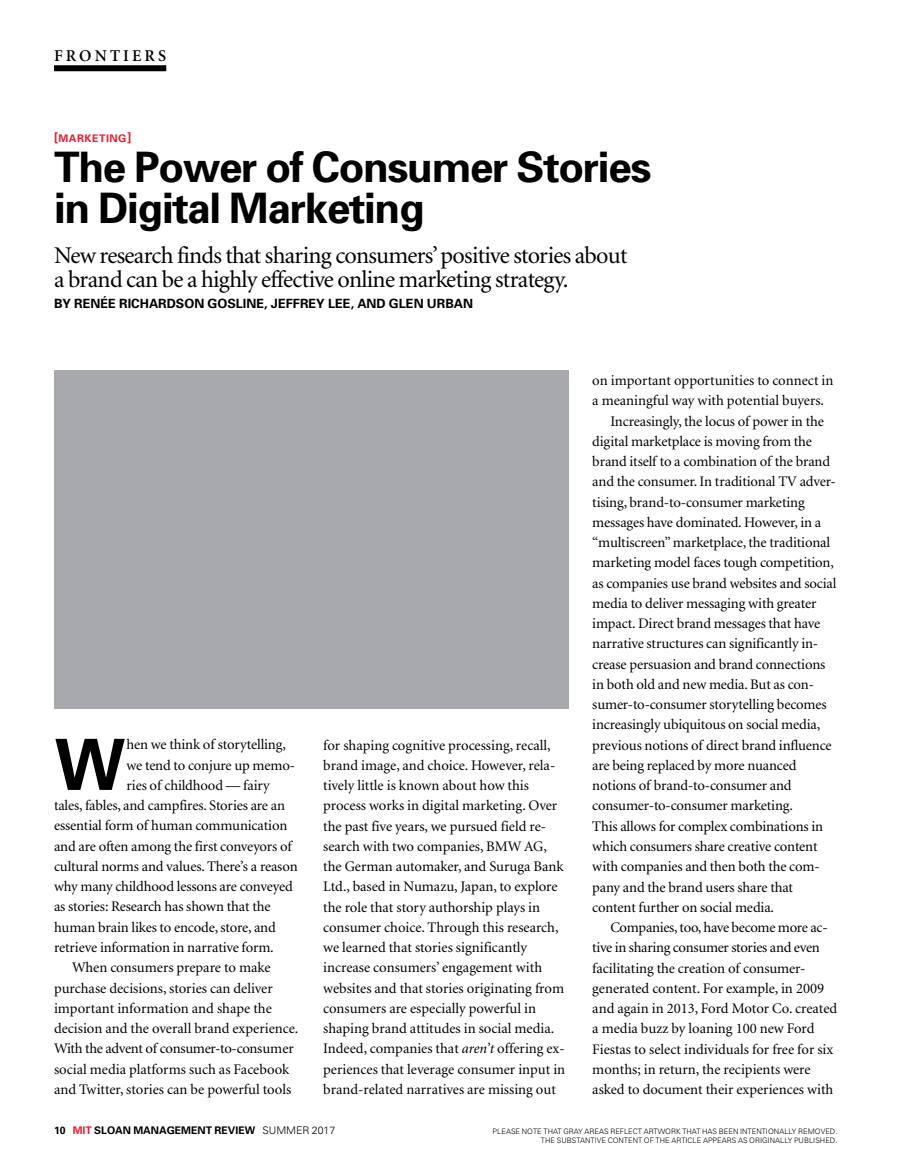
<style>
.page{position:relative;width:905px;height:1168px;background:#fff}
.page>*{position:absolute;margin:0;border:0;box-sizing:border-box;transform-origin:0 0}
.t1{font:700 70.65px "Univers";color:#000}
.t2{font:700 42px/40.5px "Univers";letter-spacing:-.03em;color:#000}
.t3{font:24px/24px "Minion";letter-spacing:-.03em;color:#000}
.t4{font:600 16.5px "Minion";letter-spacing:.19em;color:#000}
.t5{font:14.7px/20.2px "Minion";letter-spacing:-.01em;color:#000}
.t6{font:700 12.75px "Univers";color:#000}
.t7{font:700 10.5px "Univers";color:#000}
.t8{font:700 10.5px "Univers";letter-spacing:.05em;color:#ed1b2f}
.t9{font:300 7.5px/9px "Univers";color:#000;text-align:right}
.s1{font-size:13.5px}
.s2{font-style:italic}
.s3{color:#ed1b2f}
.s4{font-weight:300}
</style>
<div class="page">
<div style="left:54px;top:65px;width:112px;height:6px;background:#000"></div>
<div style="left:54px;top:370px;width:514px;height:339px;background:#a7a9ac"></div>
<p class="t4" style="left:54px;top:47px;width:114px">FRONTIERS</p>
<p class="t8" style="left:54px;top:131px;width:79px"><span class="s1">[</span>MARKETING<span class="s1">]</span></p>
<h2 class="t2" style="left:54px;top:146px;width:599px">The Power of Consumer Stories in Digital Marketing</h2>
<h3 class="t3" style="left:54px;top:245px;width:575px">New research finds that sharing consumers’ positive stories about a brand can be a highly effective online marketing strategy.</h3>
<p class="t6" style="left:54px;top:295px;width:420px">BY RENÉE RICHARDSON GOSLINE, JEFFREY LEE, AND GLEN URBAN</p>
<h1 class="t1" style="left:55px;top:719px;width:72px">W</h1>
<p class="t5" style="left:127px;top:735px;width:161px">hen we think of storytelling,</p>
<p class="t5" style="left:127px;top:755px;width:170px">we tend to conjure up memo-</p>
<p class="t5" style="left:127px;top:776px;width:144px">ries of childhood — fairy</p>
<p class="t5" style="left:54px;top:796px;width:232px">tales, fables, and campfires. Stories are an</p>
<p class="t5" style="left:54px;top:816px;width:235px">essential form of human communication</p>
<p class="t5" style="left:54px;top:836px;width:239px">and are often among the first conveyors of</p>
<p class="t5" style="left:54px;top:857px;width:245px">cultural norms and values. There’s a reason</p>
<p class="t5" style="left:54px;top:877px;width:240px">why many childhood lessons are conveyed</p>
<p class="t5" style="left:54px;top:897px;width:218px">as stories: Research has shown that the</p>
<p class="t5" style="left:54px;top:917px;width:223px">human brain likes to encode, store, and</p>
<p class="t5" style="left:54px;top:938px;width:221px">retrieve information in narrative form.</p>
<p class="t5" style="left:72px;top:958px;width:200px">When consumers prepare to make</p>
<p class="t5" style="left:54px;top:978px;width:220px">purchase decisions, stories can deliver</p>
<p class="t5" style="left:54px;top:998px;width:219px">important information and shape the</p>
<p class="t5" style="left:54px;top:1019px;width:246px">decision and the overall brand experience.</p>
<p class="t5" style="left:54px;top:1039px;width:241px">With the advent of consumer-to-consumer</p>
<p class="t5" style="left:54px;top:1059px;width:237px">social media platforms such as Facebook</p>
<p class="t5" style="left:54px;top:1079px;width:239px">and Twitter, stories can be powerful tools</p>
<p class="t5" style="left:323px;top:735px;width:243px">for shaping cognitive processing, recall, brand image, and choice. However, rela&shy;tively little is known about how this process works in digital marketing. Over the past five years, we pursued field re&shy;search with two companies, BMW AG, the German automaker, and Suruga Bank Ltd., based in Numazu, Japan, to explore the role that story authorship plays in consumer choice. Through this research, we learned that stories significantly increase consumers’ engagement with websites and that stories originating from consumers are especially powerful in shaping brand attitudes in social media.<br>Indeed, companies that <span class="s2">aren’t</span> offering ex&shy;periences that leverage consumer input in brand-related narratives are missing out</p>
<p class="t5" style="left:592px;top:371px;width:243px">on important opportunities to connect in</p>
<p class="t5" style="left:592px;top:391px;width:233px">a meaningful way with potential buyers.</p>
<p class="t5" style="left:610px;top:411px;width:215px">Increasingly, the locus of power in the</p>
<p class="t5" style="left:592px;top:431px;width:221px">digital marketplace is moving from the</p>
<p class="t5" style="left:592px;top:452px;width:239px">brand itself to a combination of the brand</p>
<p class="t5" style="left:592px;top:472px;width:245px">and the consumer. In traditional TV adver-</p>
<p class="t5" style="left:592px;top:492px;width:214px">tising, brand-to-consumer marketing</p>
<p class="t5" style="left:592px;top:512px;width:230px">messages have dominated. However, in a</p>
<p class="t5" style="left:592px;top:533px;width:239px">“multiscreen” marketplace, the traditional</p>
<p class="t5" style="left:592px;top:553px;width:243px">marketing model faces tough competition,</p>
<p class="t5" style="left:592px;top:573px;width:246px">as companies use brand websites and social</p>
<p class="t5" style="left:592px;top:593px;width:226px">media to deliver messaging with greater</p>
<p class="t5" style="left:592px;top:614px;width:229px">impact. Direct brand messages that have</p>
<p class="t5" style="left:592px;top:634px;width:227px">narrative structures can significantly in-</p>
<p class="t5" style="left:592px;top:654px;width:234px">crease persuasion and brand connections</p>
<p class="t5" style="left:592px;top:675px;width:223px">in both old and new media. But as con-</p>
<p class="t5" style="left:592px;top:695px;width:236px">sumer-to-consumer storytelling becomes</p>
<p class="t5" style="left:592px;top:715px;width:229px">increasingly ubiquitous on social media,</p>
<p class="t5" style="left:592px;top:735px;width:241px">previous notions of direct brand influence</p>
<p class="t5" style="left:592px;top:756px;width:206px">are being replaced by more nuanced</p>
<p class="t5" style="left:592px;top:776px;width:201px">notions of brand-to-consumer and</p>
<p class="t5" style="left:592px;top:796px;width:202px">consumer-to-consumer marketing.</p>
<p class="t5" style="left:592px;top:816px;width:232px">This allows for complex combinations in</p>
<p class="t5" style="left:592px;top:837px;width:227px">which consumers share creative content</p>
<p class="t5" style="left:592px;top:857px;width:229px">with companies and then both the com-</p>
<p class="t5" style="left:592px;top:877px;width:202px">pany and the brand users share that</p>
<p class="t5" style="left:592px;top:897px;width:183px">content further on social media.</p>
<p class="t5" style="left:610px;top:918px;width:219px">Companies, too, have become more ac-</p>
<p class="t5" style="left:592px;top:938px;width:229px">tive in sharing consumer stories and even</p>
<p class="t5" style="left:592px;top:958px;width:215px">facilitating the creation of consumer-</p>
<p class="t5" style="left:592px;top:978px;width:233px">generated content. For example, in 2009</p>
<p class="t5" style="left:592px;top:999px;width:246px">and again in 2013, Ford Motor Co. created</p>
<p class="t5" style="left:592px;top:1019px;width:224px">a media buzz by loaning 100 new Ford</p>
<p class="t5" style="left:592px;top:1039px;width:242px">Fiestas to select individuals for free for six</p>
<p class="t5" style="left:592px;top:1059px;width:220px">months; in return, the recipients were</p>
<p class="t5" style="left:592px;top:1080px;width:242px">asked to document their experiences with</p>
<p class="t7" style="left:54px;top:1124px;width:283px">10 <span class="s3">MIT</span> SLOAN MANAGEMENT REVIEW <span class="s4">SUMMER 2017</span></p>
<p class="t9" style="left:492px;top:1127px;width:346px">PLEASE NOTE THAT GRAY AREAS REFLECT ARTWORK THAT HAS BEEN INTENTIONALLY REMOVED.<br>THE SUBSTANTIVE CONTENT OF THE ARTICLE APPEARS AS ORIGINALLY PUBLISHED.</p>
</div>
